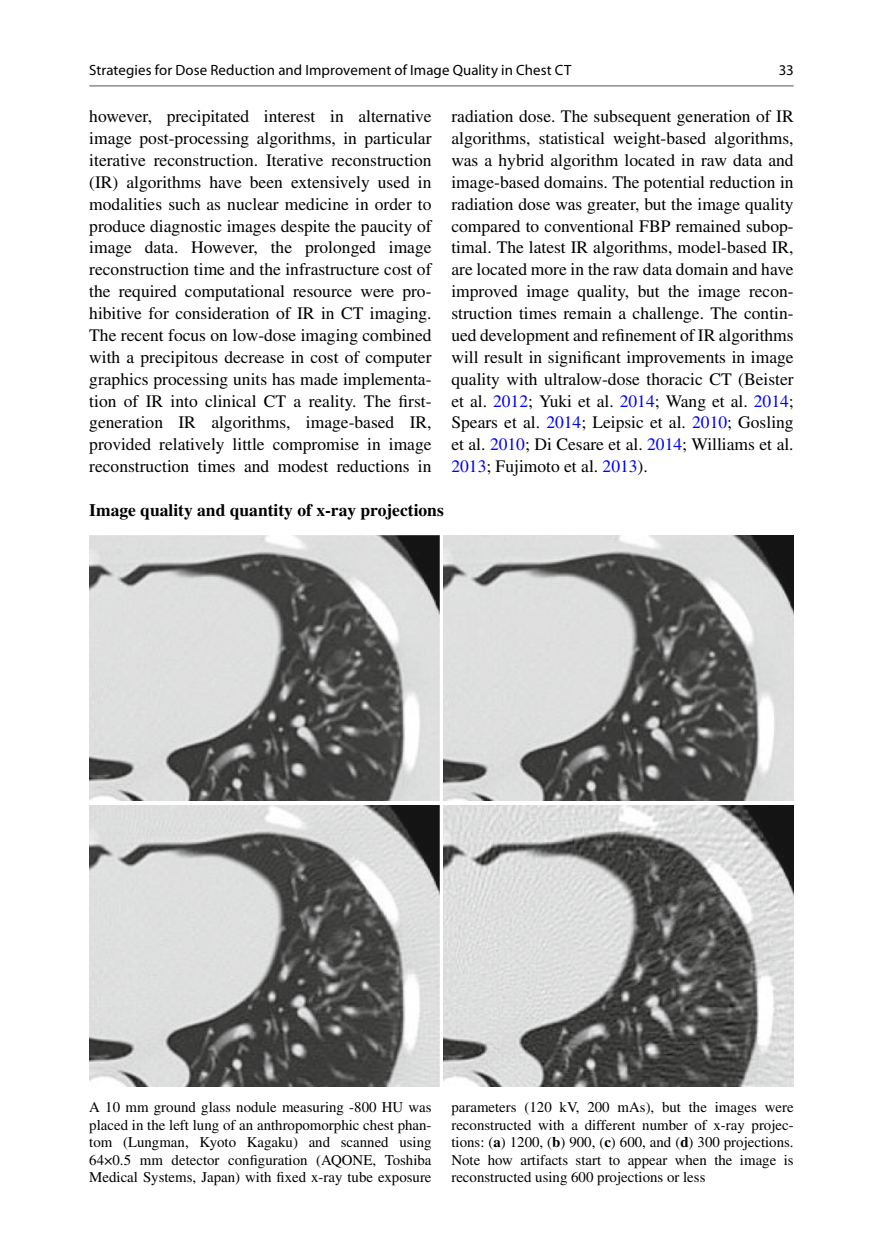
<style>
.page{position:relative;width:883px;height:1260px;background:#fff}
.page>*{position:absolute;margin:0;border:0;box-sizing:border-box;transform-origin:0 0}
.t1{font:17.5px/21.9px "Lvmvmr Times";color:#000;text-align:justify}
.t2{font:700 17.5px "Vdjfwj Times";color:#000}
.t3{font:14.88px/17.5px "Lvmvmr Times";color:#000;text-align:justify}
.t4{font:14.88px "Hcnqdt Myriad";letter-spacing:.005em;color:#000}
.s1{color:#0000fa}
.s2{font-family:"Vdjfwj Times";font-weight:700}
</style>
<div class="page">
<img style="left:444px;top:536px;width:350px;height:264px">
<img style="left:89px;top:536px;width:350px;height:264px">
<img style="left:89px;top:805px;width:350px;height:282px">
<img style="left:444px;top:805px;width:350px;height:282px">
<hr style="left:89px;top:85px;width:705px;height:2px;background:#9c9c9c">
<p class="t4" style="left:89px;top:64px;width:484px">Strategies for Dose Reduction and Improvement of Image Quality in Chest CT</p>
<p class="t4" style="left:779px;top:64px;width:16px">33</p>
<p class="t1" style="left:89px;top:107px;width:344px">however, precipitated interest in alternative image post-processing algorithms, in particular iterative reconstruction. Iterative reconstruction (IR) algorithms have been extensively used in modalities such as nuclear medicine in order to produce diagnostic images despite the paucity of image data. However, the prolonged image reconstruction time and the infrastructure cost of the required computational resource were pro&shy;hibitive for consideration of IR in CT imaging.<br>The recent focus on low-dose imaging combined with a precipitous decrease in cost of computer graphics processing units has made implementa&shy;tion of IR into clinical CT a reality. The first&shy;generation IR algorithms, image-based IR, provided relatively little compromise in image reconstruction times and modest reductions in</p>
<p class="t1" style="left:451px;top:107px;width:344px">radiation dose. The subsequent generation of IR algorithms, statistical weight-based algorithms, was a hybrid algorithm located in raw data and image-based domains. The potential reduction in radiation dose was greater, but the image quality compared to conventional FBP remained subop&shy;timal. The latest IR algorithms, model-based IR, are located more in the raw data domain and have improved image quality, but the image recon&shy;struction times remain a challenge. The contin&shy;ued development and refinement of IR algorithms will result in significant improvements in image quality with ultralow-dose thoracic CT (Beister et al. <span class="s1">2012</span> ; Yuki et al. <span class="s1">2014</span> ; Wang et al. <span class="s1">2014</span> ; Spears et al. <span class="s1">2014</span> ; Leipsic et al. <span class="s1">2010</span> ; Gosling et al. <span class="s1">2010</span> ; Di Cesare et al. <span class="s1">2014</span> ; Williams et al.<br><span class="s1">2013</span> ; Fujimoto et al. <span class="s1">2013</span> ).</p>
<p class="t2" style="left:89px;top:504px;width:356px">Image quality and quantity of x-ray projections</p>
<p class="t3" style="left:89px;top:1100px;width:344px">A 10 mm ground glass nodule measuring -800 HU was placed in the left lung of an anthropomorphic chest phan&shy;tom (Lungman, Kyoto Kagaku) and scanned using 64×0.5 mm detector configuration (AQONE, Toshiba Medical Systems, Japan) with fixed x-ray tube exposure</p>
<p class="t3" style="left:451px;top:1100px;width:344px">parameters (120 kV, 200 mAs), but the images were reconstructed with a different number of x-ray projec&shy;tions: ( <span class="s2">a</span> ) 1200, ( <span class="s2">b</span> ) 900, ( <span class="s2">c</span> ) 600, and ( <span class="s2">d</span> ) 300 projections.<br>Note how artifacts start to appear when the image is reconstructed using 600 projections or less</p>
</div>
